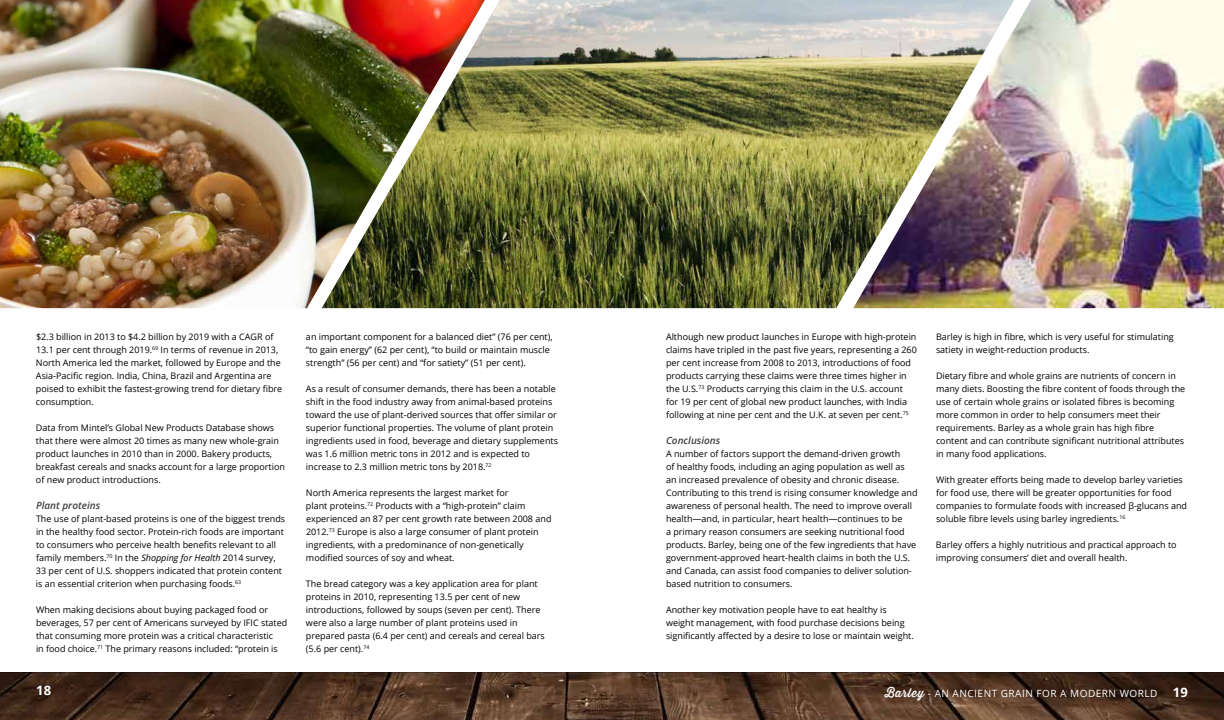
<style>
.page{position:relative;width:1224px;height:720px;background:#fff}
.page>*{position:absolute;margin:0;border:0;box-sizing:border-box;transform-origin:0 0}
.t1{font:700 13px "Open Sans";color:#fff}
.t2{font:10px "Open Sans";letter-spacing:.05em;color:#fff}
.t3{font:italic 600 10px "Open Sans";color:#414042}
.t4{font:9px/13px "Open Sans";color:#000}
.s1{font-style:italic}
.s2{font-family:"Thirsty Rough Reg";font-size:12px}
.s3{font-weight:700;font-size:13px}
</style>
<div class="page">
<img style="left:0;top:672px;width:1224px;height:48px">
<img style="left:0;top:0;width:322px;height:308px">
<img style="left:322px;top:0;width:531px;height:308px">
<img style="left:853px;top:0;width:371px;height:308px">
<p class="t4" style="left:36px;top:330px;width:248px">$2.3 billion in 2013 to $4.2 billion by 2019 with a CAGR of 13.1 per cent through 2019.<sup>69</sup> In terms of revenue in 2013, North America led the market, followed by Europe and the Asia-Pacific region. India, China, Brazil and Argentina are poised to exhibit the fastest-growing trend for dietary fibre consumption.</p>
<p class="t4" style="left:36px;top:421px;width:251px">Data from Mintel’s Global New Products Database shows that there were almost 20 times as many new whole-grain product launches in 2010 than in 2000. Bakery products, breakfast cereals and snacks account for a large proportion of new product introductions.</p>
<p class="t3" style="left:36px;top:498px;width:66px">Plant proteins</p>
<p class="t4" style="left:36px;top:512px;width:251px">The use of plant-based proteins is one of the biggest trends in the healthy food sector. Protein-rich foods are important to consumers who perceive health benefits relevant to all family members.<sup>70</sup> In the <span class="s1">Shopping for Health</span> 2014 survey, 33 per cent of U.S. shoppers indicated that protein content is an essential criterion when purchasing foods.<sup>63</sup></p>
<p class="t4" style="left:36px;top:603px;width:253px">When making decisions about buying packaged food or beverages, 57 per cent of Americans surveyed by IFIC stated that consuming more protein was a critical characteristic<br>in food choice.<sup>71</sup> The primary reasons included: “protein is</p>
<p class="t4" style="left:306px;top:330px;width:248px">an important component for a balanced diet” (76 per cent), “to gain energy” (62 per cent), “to build or maintain muscle strength” (56 per cent) and “for satiety” (51 per cent).</p>
<p class="t4" style="left:306px;top:382px;width:254px">As a result of consumer demands, there has been a notable shift in the food industry away from animal-based proteins toward the use of plant-derived sources that offer similar or superior functional properties. The volume of plant protein ingredients used in food, beverage and dietary supplements was 1.6 million metric tons in 2012 and is expected to increase to 2.3 million metric tons by 2018.<sup>72</sup></p>
<p class="t4" style="left:306px;top:486px;width:247px">North America represents the largest market for<br>plant proteins.<sup>72</sup> Products with a “high-protein” claim experienced an 87 per cent growth rate between 2008 and 2012.<sup>73</sup> Europe is also a large consumer of plant protein ingredients, with a predominance of non-genetically modified sources of soy and wheat.</p>
<p class="t4" style="left:306px;top:577px;width:240px">The bread category was a key application area for plant proteins in 2010, representing 13.5 per cent of new introductions, followed by soups (seven per cent). There were also a large number of plant proteins used in prepared pasta (6.4 per cent) and cereals and cereal bars (5.6 per cent).<sup>74</sup></p>
<p class="t4" style="left:666px;top:330px;width:252px">Although new product launches in Europe with high-protein claims have tripled in the past five years, representing a 260 per cent increase from 2008 to 2013, introductions of food products carrying these claims were three times higher in the U.S.<sup>73</sup> Products carrying this claim in the U.S. account for 19 per cent of global new product launches, with India following at nine per cent and the U.K. at seven per cent.<sup>75</sup></p>
<p class="t3" style="left:666px;top:433px;width:56px">Conclusions</p>
<p class="t4" style="left:666px;top:447px;width:253px">A number of factors support the demand-driven growth<br>of healthy foods, including an aging population as well as an increased prevalence of obesity and chronic disease.<br>Contributing to this trend is rising consumer knowledge and awareness of personal health. The need to improve overall health—and, in particular, heart health—continues to be<br>a primary reason consumers are seeking nutritional food products. Barley, being one of the few ingredients that have government-approved heart-health claims in both the U.S. and Canada, can assist food companies to deliver solution&shy;based nutrition to consumers.</p>
<p class="t4" style="left:666px;top:603px;width:249px">Another key motivation people have to eat healthy is weight management, with food purchase decisions being significantly affected by a desire to lose or maintain weight.</p>
<p class="t4" style="left:936px;top:330px;width:239px">Barley is high in fibre, which is very useful for stimulating satiety in weight-reduction products.</p>
<p class="t4" style="left:936px;top:369px;width:251px">Dietary fibre and whole grains are nutrients of concern in many diets. Boosting the fibre content of foods through the use of certain whole grains or isolated fibres is becoming more common in order to help consumers meet their requirements. Barley as a whole grain has high fibre content and can contribute significant nutritional attributes in many food applications.</p>
<p class="t4" style="left:936px;top:473px;width:253px">With greater efforts being made to develop barley varieties for food use, there will be greater opportunities for food companies to formulate foods with increased β-glucans and soluble fibre levels using barley ingredients.<sup>16</sup></p>
<p class="t4" style="left:936px;top:538px;width:242px">Barley offers a highly nutritious and practical approach to improving consumers’ diet and overall health.</p>
<h1 class="t1" style="left:36px;top:681px;width:17px">18</h1>
<p class="t2" style="left:885px;top:686px;width:305px"><span class="s2">Barley</span> - AN ANCIENT GRAIN FOR A MODERN WORLD <span class="s3">19</span></p>
</div>
